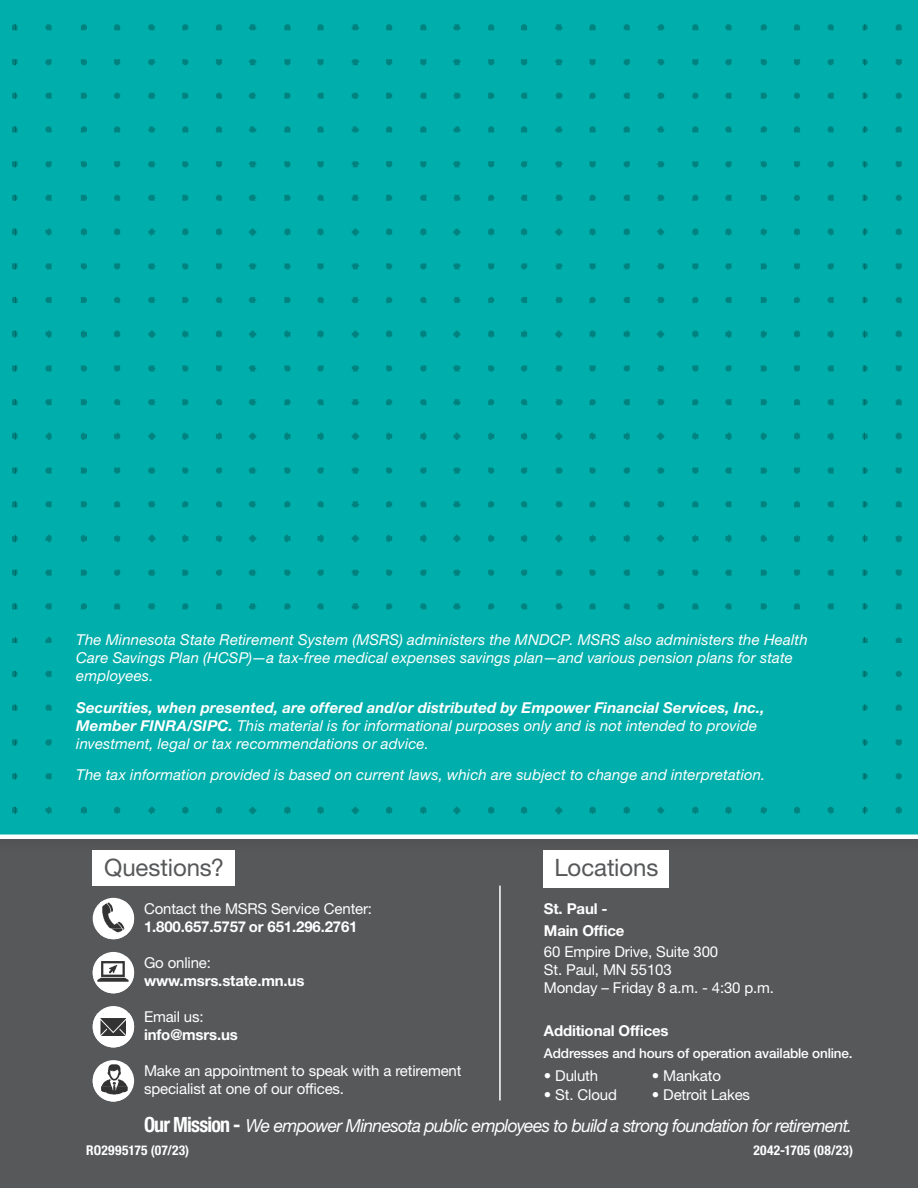
<style>
.page{position:relative;width:918px;height:1188px;background:#fff}
.page>*{position:absolute;margin:0;border:0;box-sizing:border-box;transform-origin:0 0}
.H2_PMS_2623{font:24px "Helvetica Neue LT Std";letter-spacing:-.005em;color:#57585a}
.Body_Copy{font:italic 18px "Helvetica Neue LT Std";letter-spacing:-.04em;color:#fff}
.Body_copy_80K{font:italic 15px/18px "Helvetica Neue LT Std";letter-spacing:.01em;color:#fff}
.t1{font:15px/18px "Helvetica Neue LT Std";letter-spacing:-.01em;color:#fff}
.t2{font:700 15px/18px "Helvetica Neue LT Std";letter-spacing:-.01em;color:#fff}
.t3{font:500 13.5px "Helvetica Neue LT Std";letter-spacing:-.01em;color:#fff}
.t4{font:700 condensed 13.5px "Helvetica Neue LT Std";letter-spacing:.02em;color:#fff}
.s1{font-weight:700}
.s2{font-weight:500;font-stretch:condensed}
.s3{font-weight:700;font-style:normal;font-stretch:condensed;font-size:21px}
.s4{font-weight:400}
</style>
<div class="page">
<div style="left:0;top:0;width:918px;height:835px;background:#00afab"></div>
<img style="left:12px;top:24px;width:890px;height:619px">
<img style="left:12px;top:670px;width:890px;height:144px">
<div style="left:0;top:837px;width:918px;height:351px;background:#57585a"></div>
<svg style="left:60px;top:622px;width:799px;height:172px"></svg>
<div style="left:0;top:831px;width:918px;height:21px;background:#231f20;opacity:.15"></div>
<hr style="left:0;top:835px;width:918px;height:4px;background:#fff">
<div style="left:544px;top:850px;width:125px;height:37px;background:#fff"></div>
<div style="left:93px;top:850px;width:142px;height:36px;background:#fff"></div>
<div style="left:93px;top:898px;width:41px;height:41px;background:#fff;border-radius:50%"></div>
<img style="left:100px;top:901px;width:34px;height:28px">
<img style="left:100px;top:929px;width:32px;height:10px">
<div style="left:93px;top:952px;width:41px;height:41px;background:#fff;border-radius:50%"></div>
<img style="left:93px;top:957px;width:41px;height:25px">
<img style="left:95px;top:982px;width:37px;height:11px">
<div style="left:93px;top:1006px;width:41px;height:41px;background:#fff;border-radius:50%"></div>
<img style="left:93px;top:1013px;width:41px;height:23px">
<img style="left:95px;top:1036px;width:37px;height:11px">
<div style="left:93px;top:1060px;width:41px;height:42px;background:#fff;border-radius:50%"></div>
<img style="left:93px;top:1064px;width:36px;height:38px">
<hr style="left:499px;top:886px;width:2px;height:215px;background:#fff">
<p class="Body_copy_80K" style="left:76px;top:630px;width:733px">The Minnesota State Retirement System (MSRS) administers the MNDCP. MSRS also administers the Health<br>Care Savings Plan (HCSP)—a tax-free medical expenses savings plan—and various pension plans for state employees.</p>
<p class="Body_copy_80K" style="left:76px;top:698px;width:690px"><span class="s1">Securities, when presented, are offered and/or distributed by Empower Financial Services, Inc.,<br>Member FINRA/SIPC.</span> This material is for informational purposes only and is not intended to provide investment, legal or tax recommendations or advice.</p>
<p class="Body_copy_80K" style="left:76px;top:765px;width:691px">The tax information provided is based on current laws, which are subject to change and interpretation.</p>
<h3 class="H2_PMS_2623" style="left:104px;top:853px;width:122px">Questions?</h3>
<h3 class="H2_PMS_2623" style="left:554px;top:853px;width:106px">Locations</h3>
<h1 class="t2" style="left:544px;top:898px;width:82px;line-height:21.6px">St. Paul -<br>Main Office</h1>
<h1 class="t1" style="left:544px;top:943px;width:176px">60 Empire Drive, Suite 300</h1>
<h1 class="t1" style="left:544px;top:961px;width:129px">St. Paul, MN 55103</h1>
<h1 class="t1" style="left:544px;top:979px;width:232px">Monday – Friday 8 a.m. - 4:30 p.m.</h1>
<h1 class="t2" style="left:544px;top:1022px;width:126px">Additional Offices</h1>
<h1 class="t3" style="left:544px;top:1045px;width:310px">Addresses and hours of operation available online.</h1>
<h1 class="t1" style="left:544px;top:1066px;width:56px"><span class="s2">•</span> Duluth</h1>
<h1 class="t1" style="left:652px;top:1066px;width:71px"><span class="s2">•</span> Mankato</h1>
<h1 class="t1" style="left:544px;top:1086px;width:74px"><span class="s2">•</span> St. Cloud</h1>
<h1 class="t1" style="left:652px;top:1086px;width:100px"><span class="s2">•</span> Detroit Lakes</h1>
<p class="Body_Copy" style="left:144px;top:1115px;width:710px"><span class="s3">Our Mission -</span> We empower Minnesota public employees to build a strong foundation for retirement.</p>
<p class="t4" style="left:86px;top:1142px;width:105px">RO2995175 (07/23)</p>
<p class="t4" style="left:753px;top:1142px;width:101px">2042-1705 (08/23)</p>
<h1 class="t1" style="left:144px;top:899px;width:230px">Contact the MSRS Service Center:<br><span class="s1">1.800.657.5757 or 651.296.2761</span></h1>
<h1 class="t2" style="left:144px;top:953px;width:162px"><span class="s4">Go online: </span>www.msrs.state.mn.us</h1>
<h1 class="t2" style="left:144px;top:1007px;width:95px"><span class="s4">Email us: </span>info@msrs.us</h1>
<h1 class="t1" style="left:144px;top:1061px;width:319px">Make an appointment to speak with a retirement specialist at one of our offices.</h1>
</div>
